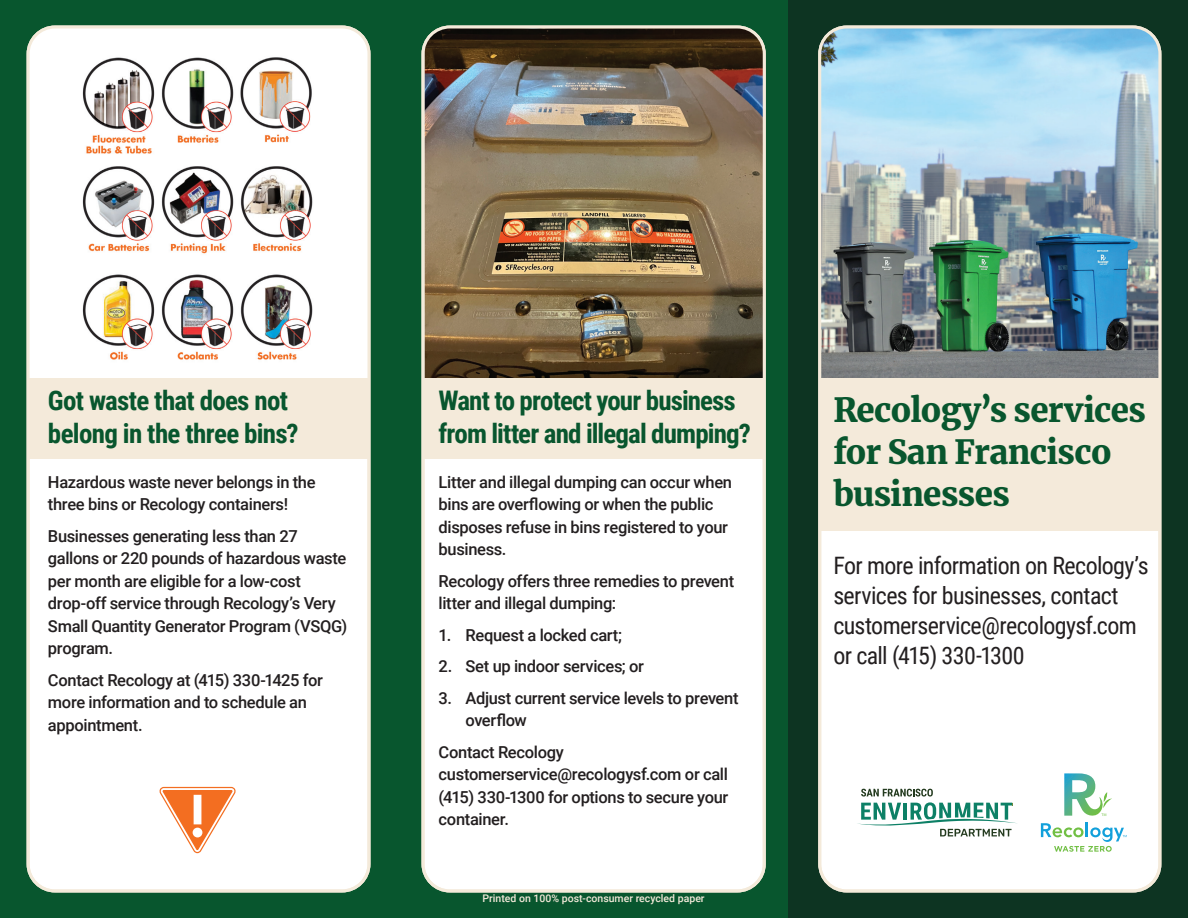
<style>
.page{position:relative;width:1188px;height:918px;background:#fff}
.page>*{position:absolute;margin:0;border:0;box-sizing:border-box;transform-origin:0 0}
.t1{font:900 33px/42px "Merriweather";letter-spacing:-.02em;color:#08562e}
.t2{font:700 27px/32.4px "Roboto Condensed";letter-spacing:-.03em;color:#08562e}
.t3{font:24px/30px "Roboto Condensed";letter-spacing:-.03em;color:#231f20}
.t4{font:500 16.5px/22.5px "Roboto";letter-spacing:-.02em;color:#231f20}
.t5{font:500 10.5px "Roboto";color:#f4eada}
</style>
<div class="page">
<div style="left:787px;top:0;width:401px;height:918px;background:#0d3422"></div>
<div style="left:0;top:0;width:787px;height:918px;background:#08562e"></div>
<div style="left:423px;top:27px;width:341px;height:864px;background:#fff;border-radius:27px"></div>
<div style="left:28px;top:27px;width:341px;height:864px;background:#fff;border-radius:27px"></div>
<div style="left:423px;top:378px;width:341px;height:81px;background:#f4eada"></div>
<div style="left:28px;top:378px;width:341px;height:81px;background:#f4eada"></div>
<div style="left:820px;top:27px;width:340px;height:864px;background:#fff;border-radius:27px"></div>
<div style="left:820px;top:378px;width:341px;height:153px;background:#f4eada"></div>
<img style="left:822px;top:27px;width:339px;height:351px">
<img style="left:424px;top:27px;width:338px;height:351px">
<img style="left:82px;top:57px;width:231px;height:303px">
<svg style="left:857px;top:789px;width:160px;height:47px"></svg>
<svg style="left:1041px;top:822px;width:86px;height:30px"></svg>
<svg style="left:1064px;top:773px;width:48px;height:43px"></svg>
<div style="left:818px;top:26px;width:343px;height:866px;border:3px solid #f4eada;border-radius:27px"></div>
<div style="left:422px;top:26px;width:344px;height:866px;border:3px solid #f4eada;border-radius:27px"></div>
<div style="left:27px;top:26px;width:343px;height:866px;border:3px solid #f4eada;border-radius:27px"></div>
<svg style="left:159px;top:787px;width:77px;height:66px"></svg>
<h2 class="t2" style="left:48px;top:383px;width:252px">Got waste that does not belong in the three bins?</h2>
<p class="t4" style="left:48px;top:470px;width:269px">Hazardous waste never belongs in the three bins or Recology containers!</p>
<p class="t4" style="left:48px;top:524px;width:301px">Businesses generating less than 27 gallons or 220 pounds of hazardous waste per month are eligible for a low-cost drop-off service through Recology’s Very Small Quantity Generator Program (VSQG) program.</p>
<p class="t4" style="left:48px;top:668px;width:276px">Contact Recology at (415) 330-1425 for more information and to schedule an appointment.</p>
<h2 class="t2" style="left:439px;top:383px;width:314px">Want to protect your business from litter and illegal dumping?</h2>
<p class="t4" style="left:439px;top:470px;width:295px">Litter and illegal dumping can occur when bins are overflowing or when the public disposes refuse in bins registered to your business.</p>
<p class="t4" style="left:439px;top:569px;width:297px">Recology offers three remedies to prevent litter and illegal dumping:</p>
<p class="t4" style="left:439px;top:623px;width:185px">1. Request a locked cart;</p>
<p class="t4" style="left:439px;top:654px;width:207px">2. Set up indoor services; or</p>
<p class="t4" style="left:466px;top:686px;width:274px;text-indent:-27px">3. Adjust current service levels to prevent overflow</p>
<p class="t4" style="left:439px;top:740px;width:291px">Contact Recology customerservice@recologysf.com or call (415) 330-1300 for options to secure your container.</p>
<p class="t5" style="left:483px;top:890px;width:224px">Printed on 100% post-consumer recycled paper</p>
<h1 class="t1" style="left:833px;top:388px;width:314px">Recology’s services for San Francisco businesses</h1>
<h3 class="t3" style="left:833px;top:549px;width:317px">For more information on Recology’s services for businesses, contact customerservice@recologysf.com or call (415) 330-1300</h3>
</div>
